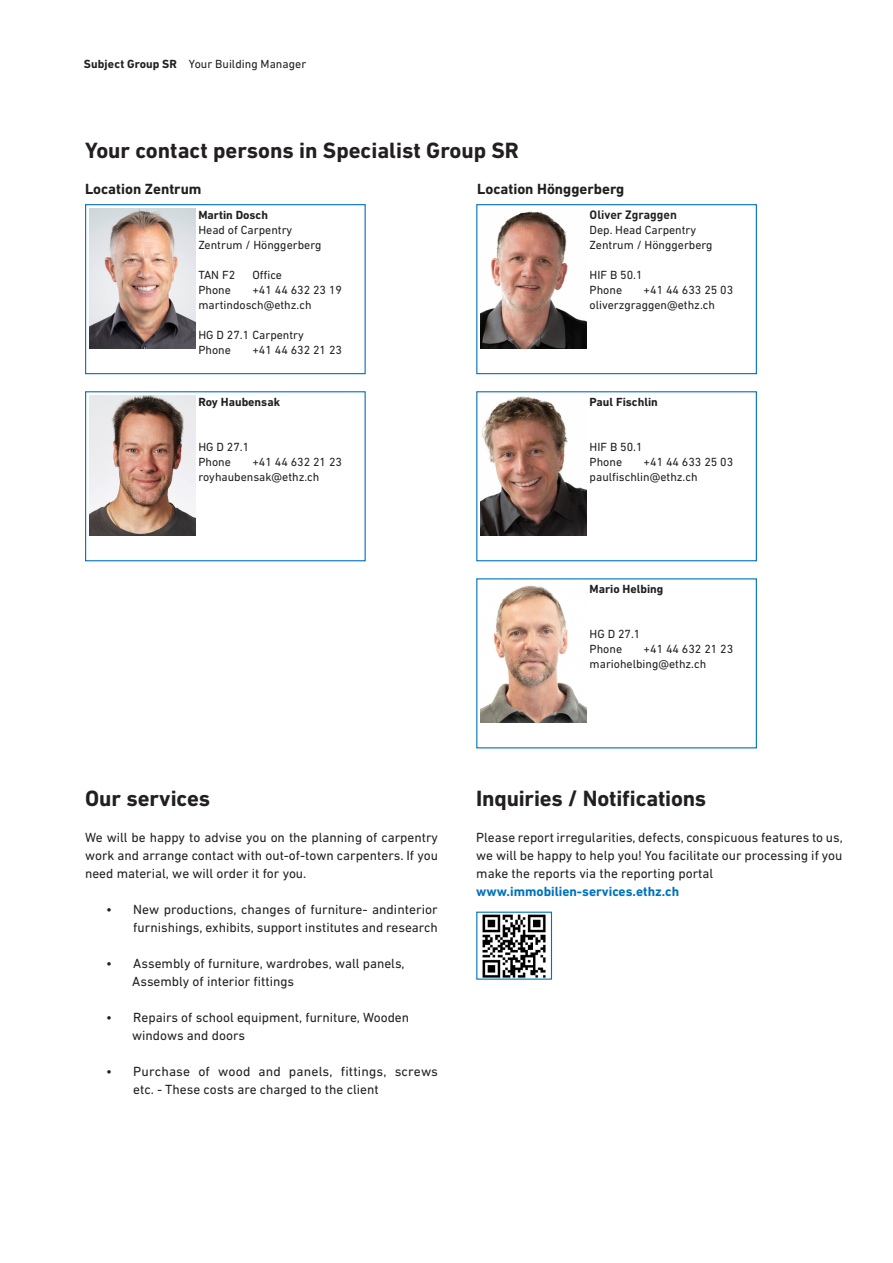
<style>
.page{position:relative;width:893px;height:1263px;background:#fff}
.page>*{position:absolute;margin:0;border:0;box-sizing:border-box;transform-origin:0 0}
._06-lauftext{font:700 22.5px "DIN Next W1 G";color:#231f20}
.Lauftext_Standard__Blocksatz___DIN_Next_{font:700 22.5px "DIN Next W1 G";letter-spacing:-.01em;color:#231f20}
._06-lauftext-2{font:700 15px "DIN Next W1 G";color:#231f20}
._06-lauftext-3{font:13.5px/18px "DIN Next W1 G";color:#231f20;text-align:justify}
._06-lauftext-4{font:700 13.5px "DIN Next W1 G";color:#0072bc}
.Text{font:12px/15px "DIN Next W1 G";color:#231f20}
.Text-2{font:700 12px "DIN Next W1 G";color:#231f20}
.Text-3{font:700 12px "DIN Pro";color:#231f20}
.s1{font-weight:700}
</style>
<div class="page">
<div style="left:85px;top:204px;width:281px;height:170px;border:1px solid #0072bc"></div>
<img style="left:480px;top:585px;width:107px;height:138px">
<div style="left:85px;top:391px;width:281px;height:170px;border:1px solid #0072bc"></div>
<img style="left:89px;top:395px;width:107px;height:141px">
<div style="left:476px;top:204px;width:281px;height:170px;border:1px solid #0072bc"></div>
<img style="left:480px;top:211px;width:107px;height:138px">
<div style="left:476px;top:391px;width:281px;height:170px;border:1px solid #0072bc"></div>
<img style="left:480px;top:396px;width:107px;height:140px">
<img style="left:482px;top:914px;width:64px;height:64px">
<img style="left:89px;top:208px;width:107px;height:141px">
<p class="Text" style="left:84px;top:56px;width:224px"><span class="s1">Subject Group SR</span> Your Building Manager</p>
<p class="_06-lauftext" style="left:85px;top:137px;width:435px">Your contact persons in Specialist Group SR</p>
<p class="_06-lauftext-2" style="left:85px;top:180px;width:118px">Location Zentrum</p>
<p class="_06-lauftext-2" style="left:477px;top:180px;width:149px">Location Hönggerberg</p>
<p class="Text-2" style="left:198px;top:207px;width:71px">Martin Dosch</p>
<p class="Text" style="left:198px;top:222px;width:95px">Head of Carpentry</p>
<p class="Text" style="left:198px;top:237px;width:124px">Zentrum / Hönggerberg</p>
<p class="Text" style="left:198px;top:267px;width:38px">TAN F2</p>
<p class="Text" style="left:252px;top:267px;width:31px">Office</p>
<p class="Text" style="left:198px;top:282px;width:34px">Phone</p>
<p class="Text" style="left:252px;top:282px;width:91px">+41 44 632 23 19</p>
<p class="Text" style="left:198px;top:297px;width:115px">martindosch@ethz.ch</p>
<p class="Text" style="left:198px;top:327px;width:107px">HG D 27.1 Carpentry</p>
<p class="Text" style="left:198px;top:342px;width:34px">Phone</p>
<p class="Text" style="left:252px;top:342px;width:91px">+41 44 632 21 23</p>
<p class="Text-3" style="left:590px;top:204px;width:89px">Oliver Zgraggen</p>
<p class="Text" style="left:590px;top:222px;width:124px">Dep. Head Carpentry<br>Zentrum / Hönggerberg</p>
<p class="Text" style="left:590px;top:267px;width:54px">HIF B 50.1</p>
<p class="Text" style="left:590px;top:282px;width:34px">Phone</p>
<p class="Text" style="left:644px;top:282px;width:91px">+41 44 633 25 03</p>
<p class="Text" style="left:590px;top:297px;width:127px">oliverzgraggen@ethz.ch</p>
<p class="Text-2" style="left:198px;top:394px;width:83px">Roy Haubensak</p>
<p class="Text" style="left:198px;top:439px;width:52px">HG D 27.1</p>
<p class="Text" style="left:198px;top:454px;width:34px">Phone</p>
<p class="Text" style="left:252px;top:454px;width:91px">+41 44 632 21 23</p>
<p class="Text" style="left:198px;top:469px;width:123px">royhaubensak@ethz.ch</p>
<p class="Text-2" style="left:590px;top:394px;width:70px">Paul Fischlin</p>
<p class="Text" style="left:590px;top:439px;width:54px">HIF B 50.1</p>
<p class="Text" style="left:590px;top:454px;width:34px">Phone</p>
<p class="Text" style="left:644px;top:454px;width:91px">+41 44 633 25 03</p>
<p class="Text" style="left:590px;top:469px;width:110px">paulfischlin@ethz.ch</p>
<p class="Text-2" style="left:590px;top:582px;width:75px">Mario Helbing</p>
<p class="Text" style="left:590px;top:626px;width:52px">HG D 27.1</p>
<p class="Text" style="left:590px;top:641px;width:34px">Phone</p>
<p class="Text" style="left:644px;top:641px;width:91px">+41 44 632 21 23</p>
<p class="Text" style="left:590px;top:656px;width:118px">mariohelbing@ethz.ch</p>
<p class="_06-lauftext" style="left:85px;top:785px;width:127px">Our services</p>
<p class="_06-lauftext-3" style="left:85px;top:828px;width:354px">We will be happy to advise you on the planning of carpentry work and arrange contact with out-of-town carpenters. If you need material, we will order it for you.</p>
<p class="_06-lauftext-3" style="left:106px;top:900px;width:333px;text-align:right">• New productions, changes of furniture- andinterior furnishings, exhibits, support institutes and research</p>
<p class="_06-lauftext-3" style="left:106px;top:954px;width:300px">• Assembly of furniture, wardrobes, wall panels,</p>
<p class="_06-lauftext-3" style="left:132px;top:972px;width:163px">Assembly of interior fittings</p>
<p class="_06-lauftext-3" style="left:106px;top:1008px;width:304px">• Repairs of school equipment, furniture, Wooden</p>
<p class="_06-lauftext-3" style="left:132px;top:1026px;width:114px">windows and doors</p>
<p class="_06-lauftext-3" style="left:133px;top:1062px;width:306px;text-indent:-27px">• Purchase of wood and panels, fittings, screws etc. - These costs are charged to the client</p>
<p class="Lauftext_Standard__Blocksatz___DIN_Next_" style="left:476px;top:785px;width:231px">Inquiries / Notifications</p>
<p class="_06-lauftext-3" style="left:476px;top:828px;width:368px">Please report irregularities, defects, conspicuous features to us,</p>
<p class="_06-lauftext-3" style="left:476px;top:846px;width:368px">we will be happy to help you! You facilitate our processing if you</p>
<p class="_06-lauftext-3" style="left:476px;top:864px;width:239px">make the reports via the reporting portal</p>
<p class="_06-lauftext-4" style="left:476px;top:884px;width:204px">www.immobilien-services.ethz.ch</p>
</div>
